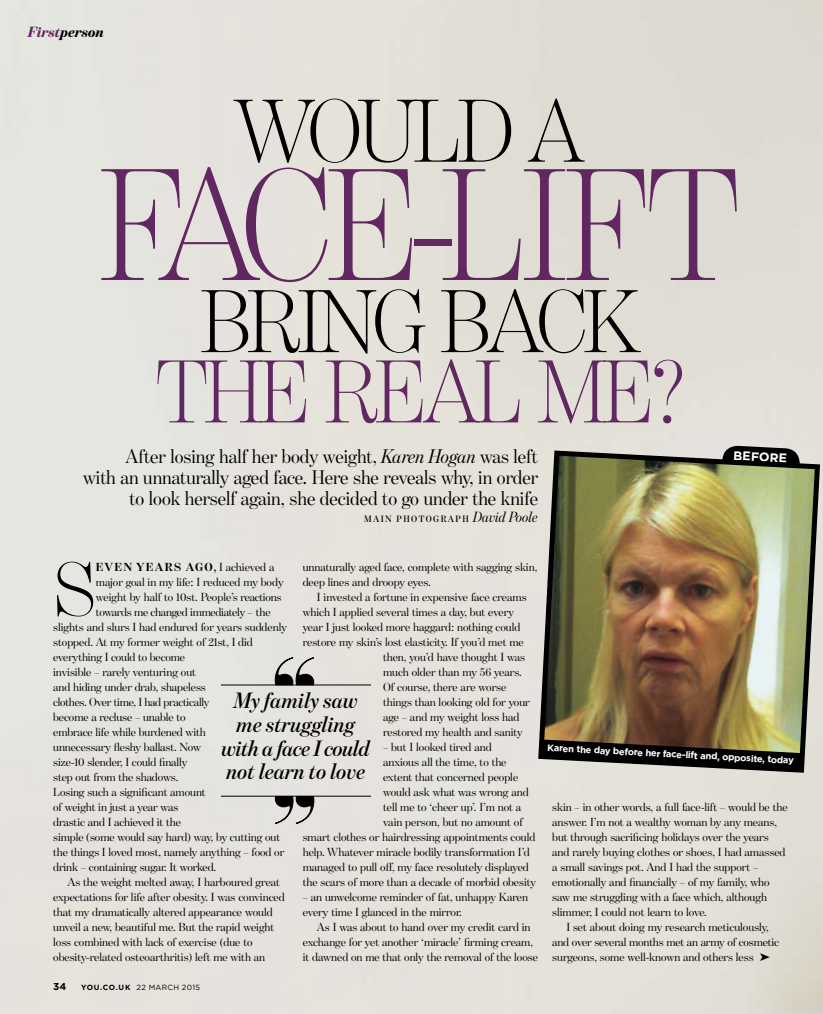
<style>
.page{position:relative;width:823px;height:1014px;background:#fff}
.page>*{position:absolute;margin:0;border:0;box-sizing:border-box;transform-origin:0 0}
.t1{font:300 161.88px "Benton Mod Disp";letter-spacing:-.04em;color:#602760}
.t2{font:300 90.5px "Benton Mod Disp";letter-spacing:-.05em;color:#000}
.t3{font:300 90.5px "Benton Mod Disp";letter-spacing:-.05em;color:#602760}
.t4{font:300 77.62px "Benton Mod Disp";color:#000;scale:1.05 1}
.t5{font:italic 600 22.5px/23.8px "Benton Mod Disp";color:#000;text-align:center}
.t6{font:20px/21.2px "Benton Mod Disp";color:#000;text-align:right}
.t7{font:italic 900 15px "Benton Mod Disp";color:#000}
.t8{font:700 12.5px "Gotham";color:#fff}
.t9{font:11.88px/15px "Benton Mod Disp";color:#000;scale:1.05 1}
.t10{font:11.88px "Benton Mod Disp";letter-spacing:-.02em;color:#000;scale:1.05 1}
.t11{font:700 11.88px "Benton Mod Disp";letter-spacing:.1em;color:#000;scale:1.05 1}
.t12{font:700 10px "Gotham";color:#000}
.t13{font:700 9.38px "Gotham";color:#fff}
.t14{font:600 9.38px "Benton Mod Disp";letter-spacing:.15em;color:#000}
.t15{font:7.5px "Gotham";letter-spacing:.04em;color:#000}
.s1{color:#602760}
.s2{font-style:italic}
.s3{font-weight:400;font-style:italic;font-size:15px}
.s4{font-weight:400}
.s5{font-weight:700}
</style>
<div class="page">
<div style="left:0;top:0;width:822px;height:1013px;background:#e5e2da"></div>
<svg style="left:275px;top:796px;width:39px;height:28px"></svg>
<hr style="left:221px;top:795px;width:149px;height:1px;background:#000">
<svg style="left:274px;top:657px;width:40px;height:27px"></svg>
<hr style="left:221px;top:684px;width:149px;height:1px;background:#000">
<svg style="left:720px;top:445px;width:80px;height:3px"></svg>
<img style="left:535px;top:448px;width:287px;height:327px">
<svg style="left:540px;top:739px;width:260px;height:32px;background:#474235"></svg>
<svg style="left:759px;top:953px;width:10px;height:8px"></svg>
<p class="t7" style="left:28px;top:24px;width:78px"><span class="s1">First</span>person</p>
<h2 class="t2" style="left:233px;top:82px;width:352px">WOULD A</h2>
<h1 class="t1" style="left:99px;top:137px;width:642px">FACE-LIFT</h1>
<h2 class="t2" style="left:200px;top:272px;width:441px">BRING BACK</h2>
<h2 class="t3" style="left:155px;top:342px;width:532px">THE REAL ME?</h2>
<h3 class="t6" style="left:83px;top:445px;width:456px">After losing half her body weight, <span class="s2">Karen Hogan</span> was left<br>with an unnaturally aged face. Here she reveals why, in order to look herself again, she decided to go under the knife</h3>
<p class="t14" style="left:364px;top:513px;width:175px">MAIN PHOTOGRAPH <span class="s3">David Poole</span></p>
<h3 class="t4" style="left:53px;top:547px;width:42px">S</h3>
<p class="t11" style="left:96px;top:560px;width:171px">EVEN YEARS AGO, <span class="s4">I achieved a</span></p>
<p class="t9" style="left:302px;top:559px;width:225px">unnaturally aged face, complete with sagging skin, deep lines and droopy eyes.</p>
<p class="t9" style="left:317px;top:589px;width:201px">I invested a fortune in expensive face creams</p>
<p class="t9" style="left:302px;top:604px;width:203px">which I applied several times a day, but every</p>
<p class="t9" style="left:302px;top:619px;width:209px">year I just looked more haggard: nothing could</p>
<p class="t9" style="left:302px;top:634px;width:212px">restore my skin’s lost elasticity. If you’d met me</p>
<p class="t9" style="left:383px;top:649px;width:137px">then, you’d have thought I was</p>
<p class="t9" style="left:383px;top:664px;width:134px">much older than my 56 years.</p>
<p class="t9" style="left:383px;top:679px;width:119px">Of course, there are worse</p>
<p class="t9" style="left:383px;top:694px;width:141px">things than looking old for your</p>
<p class="t9" style="left:383px;top:709px;width:131px">age – and my weight loss had</p>
<p class="t9" style="left:383px;top:724px;width:135px">restored my health and sanity</p>
<p class="t9" style="left:383px;top:739px;width:105px">– but I looked tired and</p>
<p class="t9" style="left:383px;top:754px;width:119px">anxious all the time, to the</p>
<p class="t9" style="left:383px;top:769px;width:130px">extent that concerned people</p>
<p class="t9" style="left:383px;top:784px;width:140px">would ask what was wrong and</p>
<p class="t9" style="left:383px;top:799px;width:133px">tell me to ‘cheer up’. I’m not a</p>
<p class="t9" style="left:383px;top:814px;width:135px">vain person, but no amount of</p>
<p class="t9" style="left:302px;top:829px;width:223px">smart clothes or hairdressing appointments could</p>
<p class="t9" style="left:302px;top:844px;width:217px">help. Whatever miracle bodily transformation I’d</p>
<p class="t9" style="left:302px;top:859px;width:217px">managed to pull off, my face resolutely displayed</p>
<p class="t9" style="left:302px;top:874px;width:224px">the scars of more than a decade of morbid obesity</p>
<p class="t9" style="left:302px;top:889px;width:216px">– an unwelcome reminder of fat, unhappy Karen every time I glanced in the mirror.</p>
<p class="t9" style="left:302px;top:919px;width:225px;text-align:center">As I was about to hand over my credit card in exchange for yet another ‘miracle’ firming cream, it dawned on me that only the removal of the loose</p>
<p class="t9" style="left:96px;top:574px;width:180px">major goal in my life: I reduced my body</p>
<p class="t9" style="left:96px;top:589px;width:178px">weight by half to 10st. People’s reactions</p>
<p class="t10" style="left:96px;top:605px;width:168px">towards me changed immediately – the</p>
<p class="t9" style="left:53px;top:619px;width:224px">slights and slurs I had endured for years suddenly</p>
<p class="t9" style="left:53px;top:634px;width:191px">stopped. At my former weight of 21st, I did</p>
<p class="t9" style="left:53px;top:649px;width:127px">everything I could to become</p>
<p class="t9" style="left:53px;top:664px;width:137px">invisible – rarely venturing out</p>
<p class="t9" style="left:53px;top:679px;width:147px">and hiding under drab, shapeless</p>
<p class="t10" style="left:53px;top:695px;width:150px">clothes. Over time, I had practically</p>
<p class="t9" style="left:53px;top:709px;width:128px">become a recluse – unable to</p>
<p class="t9" style="left:53px;top:724px;width:147px">embrace life while burdened with</p>
<p class="t9" style="left:53px;top:739px;width:142px">unnecessary fleshy ballast. Now</p>
<p class="t9" style="left:53px;top:754px;width:129px">size-10 slender, I could finally</p>
<p class="t9" style="left:53px;top:769px;width:121px">step out from the shadows.</p>
<p class="t9" style="left:53px;top:784px;width:147px">Losing such a significant amount</p>
<p class="t9" style="left:53px;top:799px;width:121px">of weight in just a year was</p>
<p class="t9" style="left:53px;top:814px;width:123px">drastic and I achieved it the</p>
<p class="t9" style="left:53px;top:829px;width:217px">simple (some would say hard) way, by cutting out</p>
<p class="t9" style="left:53px;top:844px;width:221px">the things I loved most, namely anything – food or</p>
<p class="t9" style="left:53px;top:859px;width:157px">drink – containing sugar. It worked.</p>
<p class="t9" style="left:67px;top:874px;width:204px">As the weight melted away, I harboured great</p>
<p class="t9" style="left:53px;top:889px;width:222px">expectations for life after obesity. I was convinced</p>
<p class="t9" style="left:53px;top:904px;width:210px">that my dramatically altered appearance would</p>
<p class="t9" style="left:53px;top:919px;width:212px">unveil a new, beautiful me. But the rapid weight</p>
<p class="t9" style="left:53px;top:934px;width:191px">loss combined with lack of exercise (due to</p>
<p class="t9" style="left:53px;top:949px;width:203px">obesity-related osteoarthritis) left me with an</p>
<h3 class="t5" style="left:222px;top:688px;width:150px">My family saw me struggling with a face I could not learn to love</h3>
<p class="t12" style="left:53px;top:979px;width:15px">34</p>
<p class="t15" style="left:81px;top:982px;width:120px"><span class="s5">YOU.CO.UK</span> 22 MARCH 2015</p>
<p class="t8" style="left:733px;top:447px;width:55px;rotate:3deg">BEFORE</p>
<p class="t13" style="left:547px;top:741px;width:249px;rotate:3deg">KAREN THE DAY BEFORE HERFACE-LIFT AND, OPPOSITE, TODAY</p>
<p class="t9" style="left:552px;top:799px;width:225px">skin – in other words, a full face-lift – would be the</p>
<p class="t9" style="left:552px;top:814px;width:215px">answer. I’m not a wealthy woman by any means,</p>
<p class="t9" style="left:552px;top:829px;width:207px">but through sacrificing holidays over the years</p>
<p class="t9" style="left:552px;top:844px;width:223px">and rarely buying clothes or shoes, I had amassed</p>
<p class="t9" style="left:552px;top:859px;width:198px">a small savings pot. And I had the support –</p>
<p class="t9" style="left:552px;top:874px;width:208px">emotionally and financially – of my family, who</p>
<p class="t9" style="left:552px;top:889px;width:206px">saw me struggling with a face which, although</p>
<p class="t9" style="left:552px;top:904px;width:149px">slimmer, I could not learn to love.</p>
<p class="t9" style="left:566px;top:919px;width:194px">I set about doing my research meticulously,</p>
<p class="t9" style="left:552px;top:934px;width:217px">and over several months met an army of cosmetic</p>
<p class="t9" style="left:552px;top:949px;width:193px">surgeons, some well-known and others less</p>
</div>
